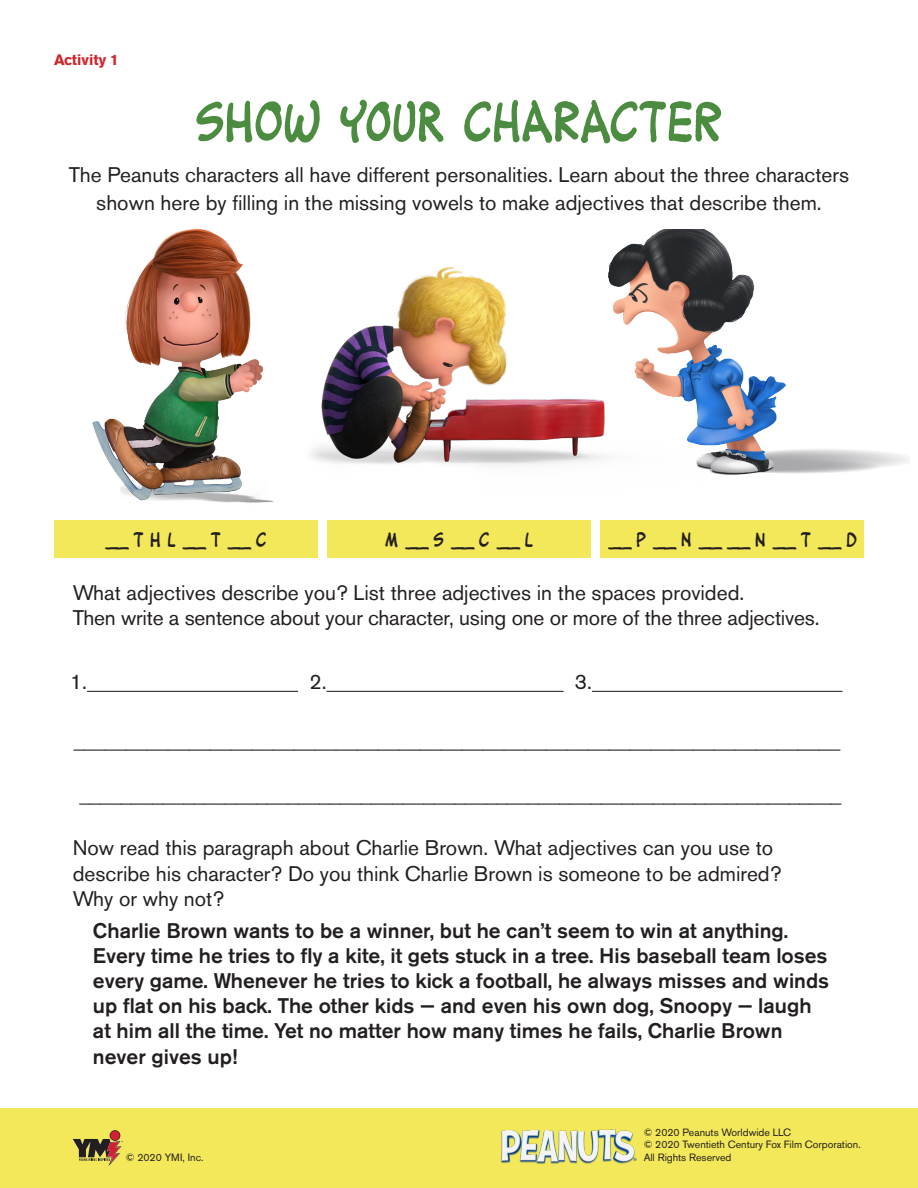
<style>
.page{position:relative;width:918px;height:1188px;background:#fff}
.page>*{position:absolute;margin:0;border:0;box-sizing:border-box;transform-origin:0 0}
.A_head{font:800 54px "Schulz";color:#4c8c40}
.k-2_text{font:21px/25.2px "Akzidenz Grotesk BE";color:#231f20}
.k-2_text-2{font:500 21px/25.2px "Akzidenz Grotesk BE";color:#231f20}
.intro_text{font:21px/28.5px "Akzidenz Grotesk BE";color:#231f20;text-align:center}
.t1{font:800 19.5px "Schulz";color:#231f20}
.t2{font:700 15px "Akzidenz Grotesk BE";color:#d1232a}
.t3{font:10.5px/12.6px "Akzidenz Grotesk BE";color:#231f20}
</style>
<div class="page">
<div style="left:0;top:1108px;width:918px;height:80px;background:#f3e85a"></div>
<img style="left:501px;top:1129px;width:136px;height:35px">
<svg style="left:73px;top:1131px;width:50px;height:35px"></svg>
<div style="left:54px;top:520px;width:263px;height:37px;background:#f3e85a"></div>
<div style="left:327px;top:520px;width:264px;height:37px;background:#f3e85a"></div>
<div style="left:601px;top:520px;width:263px;height:37px;background:#f3e85a"></div>
<img style="left:661px;top:229px;width:248px;height:246px">
<img style="left:311px;top:230px;width:410px;height:245px">
<img style="left:92px;top:228px;width:182px;height:275px">
<hr style="left:87px;top:691px;width:211px;height:1px;background:#231f20">
<hr style="left:327px;top:691px;width:237px;height:1px;background:#231f20">
<hr style="left:592px;top:691px;width:251px;height:1px;background:#231f20">
<p class="t2" style="left:54px;top:51px;width:66px">Activity 1</p>
<p class="A_head" style="left:196px;top:87px;width:528px">SHOW YOUR CHARACTER</p>
<p class="intro_text" style="left:69px;top:160px;width:782px">The Peanuts characters all have different personalities. Learn about the three characters shown here by filling in the missing vowels to make adjectives that describe them.</p>
<p class="t1" style="left:105px;top:527px;width:163px">__ T H L __ T __ C</p>
<p class="t1" style="left:385px;top:527px;width:149px">M __ S __ C __ L</p>
<p class="t1" style="left:608px;top:527px;width:251px">__ P __ N __ __ N __ T __ D</p>
<p class="k-2_text" style="left:73px;top:580px;width:748px">What adjectives describe you? List three adjectives in the spaces provided.<br>Then write a sentence about your character, using one or more of the three adjectives.</p>
<p class="k-2_text" style="left:70px;top:669px;width:19px">1.</p>
<p class="k-2_text" style="left:309px;top:669px;width:19px">2.</p>
<p class="k-2_text" style="left:575px;top:669px;width:19px">3.</p>
<p class="k-2_text" style="left:74px;top:728px;width:768px">_________________________________________________________________________</p>
<p class="k-2_text" style="left:79px;top:782px;width:763px">_________________________________________________________________________</p>
<p class="k-2_text" style="left:73px;top:835px;width:710px">Now read this paragraph about Charlie Brown. What adjectives can you use to describe his character? Do you think Charlie Brown is someone to be admired?<br>Why or why not?</p>
<p class="k-2_text-2" style="left:93px;top:918px;width:738px">Charlie Brown wants to be a winner, but he can’t seem to win at anything.<br>Every time he tries to fly a kite, it gets stuck in a tree. His baseball team loses every game. Whenever he tries to kick a football, he always misses and winds up flat on his back. The other kids — and even his own dog, Snoopy — laugh at him all the time. Yet no matter how many times he fails, Charlie Brown never gives up!</p>
<p class="t3" style="left:126px;top:1151px;width:79px">© 2020 YMI, Inc.</p>
<p class="t3" style="left:644px;top:1126px;width:149px">© 2020 Peanuts Worldwide LLC</p>
<p class="t3" style="left:644px;top:1138px;width:219px">© 2020 Twentieth Century Fox Film Corporation.<br>All Rights Reserved</p>
</div>
